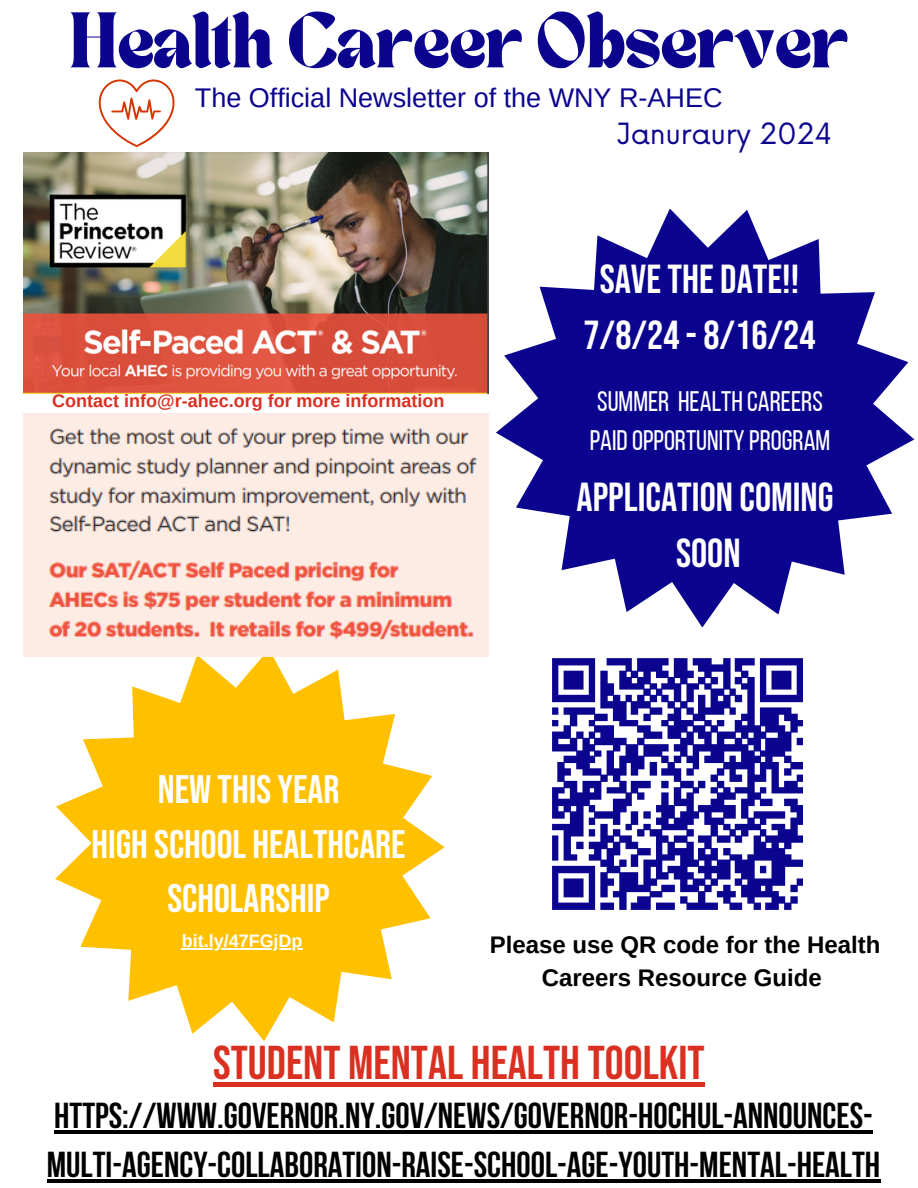
<style>
.page{position:relative;width:918px;height:1188px;background:#fff}
.page>*{position:absolute;margin:0;border:0;box-sizing:border-box;transform-origin:0 0}
.t1{font:700 55.05px "TANNEWYORK";color:#0b058e}
.t2{font:47.25px "Bebas Neue";color:#d93022}
.t3{font:40.35px "Bebas Neue";color:#fff}
.t4{font:39.6px/54.8px "Bebas Neue";color:#fff;text-align:center}
.t5{font:700 36px/49.5px "Bebas Neue";color:#000}
.t6{font:28.5px "Now";color:#0b058e}
.t7{font:28.2px "Bebas Neue";color:#fff}
.t8{font:27px "Arimo";color:#0b058e}
.t9{font:700 24px/32.7px "Arimo";color:#000;text-align:center}
.t10{font:700 18px "Arimo";color:#d93022}
.t11{font:700 18px "Arimo";color:#fff}
</style>
<div class="page">
<svg style="left:496px;top:209px;width:418px;height:419px;fill:#0b048e"></svg>
<svg style="left:55px;top:656px;width:390px;height:385px;fill:#ffc000"></svg>
<svg style="left:99px;top:79px;width:76px;height:68px"></svg>
<img style="left:552px;top:658px;width:250px;height:252px">
<img style="left:24px;top:152px;width:465px;height:241px">
<img style="left:24px;top:413px;width:465px;height:243px">
<div style="left:213px;top:1082px;width:492px;height:5px;background:#d93022"></div>
<hr style="left:54px;top:1130px;width:819px;height:3px;background:#000">
<hr style="left:47px;top:1180px;width:833px;height:3px;background:#000">
<hr style="left:182px;top:948px;width:121px;height:1px;background:#fff">
<p class="t1" style="left:70px;top:11px;width:780px">Health Career Observer</p>
<p class="t8" style="left:195px;top:83px;width:529px">The Official Newsletter of the WNY R-AHEC</p>
<p class="t6" style="left:617px;top:118px;width:217px">Januraury 2024</p>
<p class="t10" style="left:52px;top:391px;width:394px">Contact info@r-ahec.org for more information</p>
<p class="t3" style="left:600px;top:257px;width:201px">SAVE THE DATE!!</p>
<p class="t3" style="left:583px;top:313px;width:234px">7/8/24 - 8/16/24</p>
<p class="t7" style="left:597px;top:390px;width:227px">SUMMER HEALTH CAREERS</p>
<p class="t7" style="left:590px;top:429px;width:242px">PAIDOPPORTUNITY PROGRAM</p>
<p class="t3" style="left:577px;top:475px;width:259px">APPLICATION COMING</p>
<p class="t3" style="left:676px;top:531px;width:66px">SOON</p>
<p class="t4" style="left:158px;top:764px;width:183px">NEW THIS YEAR</p>
<p class="t4" style="left:92px;top:818px;width:316px">HIGH SCHOOL HEALTHCARE<br>SCHOLARSHIP</p>
<p class="t11" style="left:182px;top:931px;width:122px">bit.ly/47FGjDp</p>
<p class="t9" style="left:490px;top:929px;width:392px">Please use QR code for the Health<br>Careers Resource Guide</p>
<p class="t2" style="left:213px;top:1036px;width:493px">STUDENT MENTAL HEALTH TOOLKIT</p>
<p class="t5" style="left:47px;top:1094px;width:835px">HTTPS://WWW.GOVERNOR.NY.GOV/NEWS/GOVERNOR-HOCHUL-ANNOUNCES-<br>MULTI-AGENCY-COLLABORATION-RAISE-SCHOOL-AGE-YOUTH-MENTAL-HEALTH</p>
</div>
